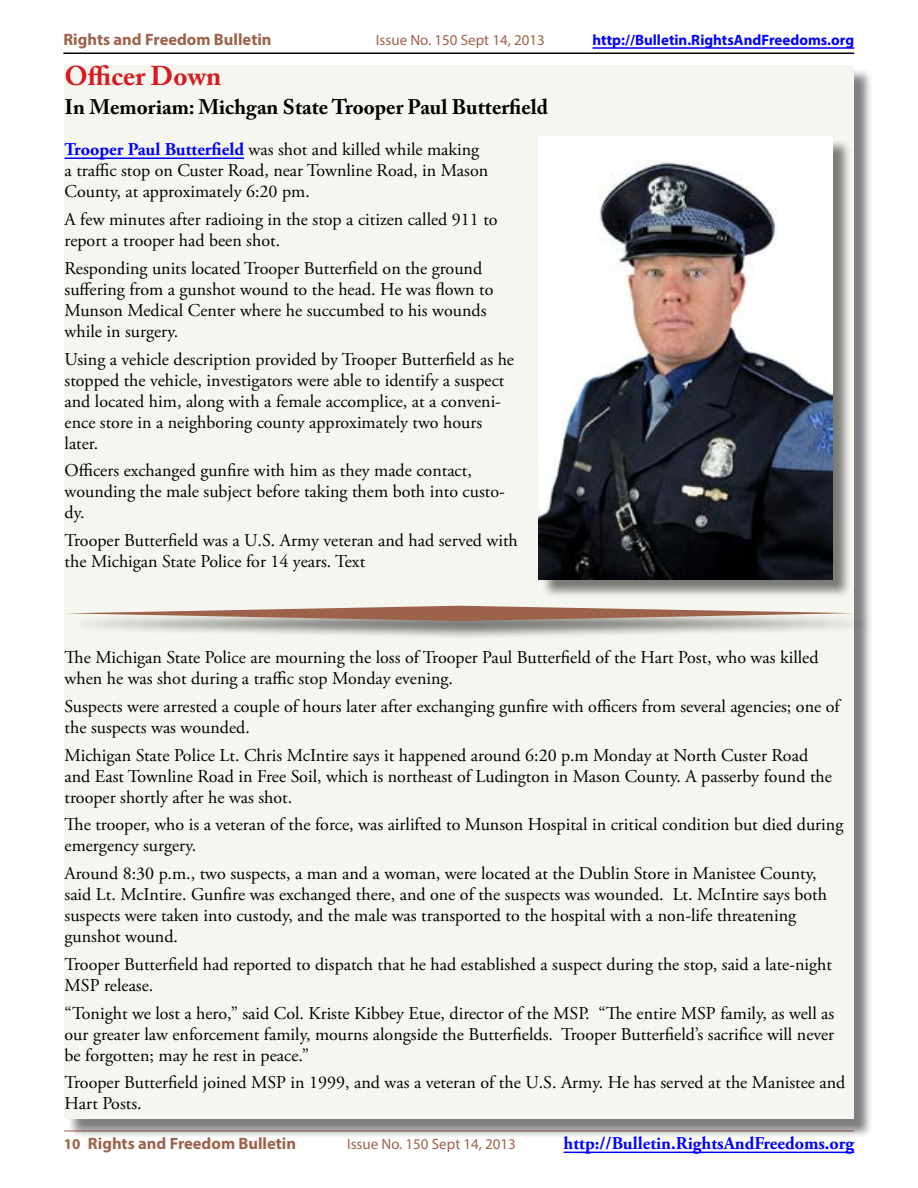
<style>
.page{position:relative;width:918px;height:1188px;background:#fff}
.page>*{position:absolute;margin:0;border:0;box-sizing:border-box;transform-origin:0 0}
.t1{font:700 27px "Adobe Caslon Pro";color:#d71920}
.t2{font:700 21px "Adobe Caslon Pro";color:#000}
.t3{font:18px/21px "Adobe Garamond Pro";color:#000}
.t4{font:700 18px "Adobe Garamond Pro";color:#00f}
.t5{font:700 16.5px "Myriad Pro";color:#9d624a}
.t6{font:15px "Myriad Pro";color:#9d624a}
.t7{font:700 15px "Myriad Pro";color:#00f}
.s1{font-weight:700;color:#00f}
.s2{font-size:15px}
</style>
<div class="page">
<hr style="left:63px;top:52px;width:791px;height:2px;background:#000">
<hr style="left:593px;top:47px;width:261px;height:2px;background:#00f">
<hr style="left:64px;top:1131px;width:790px;height:1px;background:#9d624a">
<hr style="left:564px;top:1152px;width:290px;height:1px;background:#00f">
<div style="left:67px;top:68px;width:806px;height:1070px;background:#000;opacity:.5"></div>
<div style="left:65px;top:66px;width:789px;height:1053px;background:#f5f6f0"></div>
<hr style="left:65px;top:157px;width:179px;height:2px;background:#00f">
<div style="left:69px;top:608px;width:803px;height:32px;background:#000;opacity:.5"></div>
<svg style="left:67px;top:606px;width:787px;height:15px"></svg>
<div style="left:541px;top:139px;width:311px;height:459px;background:#000;opacity:.5"></div>
<img style="left:539px;top:137px;width:294px;height:443px">
<p class="t5" style="left:63px;top:29px;width:210px">Rights and Freedom Bulletin</p>
<p class="t6" style="left:376px;top:31px;width:170px">Issue No. 150 Sept 14, 2013</p>
<p class="t7" style="left:593px;top:30px;width:263px">http://Bulletin.RightsAndFreedoms.org</p>
<h1 class="t1" style="left:65px;top:60px;width:158px">Officer Down</h1>
<p class="t2" style="left:65px;top:94px;width:485px">In Memoriam: Michgan State Trooper Paul Butterfield</p>
<p class="t3" style="left:65px;top:140px;width:425px"><span class="s1">Trooper Paul Butterfield</span> was shot and killed while making a traffic stop on Custer Road, near Townline Road, in Mason<br>County, at approximately 6:20 pm.</p>
<p class="t3" style="left:65px;top:209px;width:435px">A few minutes after radioing in the stop a citizen called 911 to report a trooper had been shot.</p>
<p class="t3" style="left:65px;top:258px;width:430px">Responding units located Trooper Butterfield on the ground suffering from a gunshot wound to the head. He was flown to Munson Medical Center where he succumbed to his wounds while in surgery.</p>
<p class="t3" style="left:65px;top:349px;width:451px">Using a vehicle description provided by Trooper Butterfield as he stopped the vehicle, investigators were able to identify a suspect and located him, along with a female accomplice, at a conveni&shy;ence store in a neighboring county approximately two hours later.</p>
<p class="t3" style="left:65px;top:461px;width:442px">Officers exchanged gunfire with him as they made contact, wounding the male subject before taking them both into custo&shy;dy.</p>
<p class="t3" style="left:65px;top:531px;width:455px">Trooper Butterfield was a U.S. Army veteran and had served with the Michigan State Police for 14 years. Text</p>
<p class="t3" style="left:65px;top:648px;width:756px">The Michigan State Police are mourning the loss of Trooper Paul Butterfield of the Hart Post, who was killed when he was shot during a traffic stop Monday evening.</p>
<p class="t3" style="left:65px;top:696px;width:777px">Suspects were arrested a couple of hours later after exchanging gunfire with officers from several agencies; one of the suspects was wounded.</p>
<p class="t3" style="left:65px;top:745px;width:769px">Michigan State Police Lt. Chris McIntire says it happened around 6:20 p.m Monday at North Custer Road and East Townline Road in Free Soil, which is northeast of Ludington in Mason County. A passerby found the trooper shortly after he was shot.</p>
<p class="t3" style="left:65px;top:815px;width:780px">The trooper, who is a veteran of the force, was airlifted to Munson Hospital in critical condition but died during emergency surgery.</p>
<p class="t3" style="left:65px;top:864px;width:764px">Around 8:30 p.m., two suspects, a man and a woman, were located at the Dublin Store in Manistee County, said Lt. McIntire. Gunfire was exchanged there, and one of the suspects was wounded. Lt. McIntire says both suspects were taken into custody, and the male was transported to the hospital with a non-life threatening gunshot wound.</p>
<p class="t3" style="left:65px;top:954px;width:769px">Trooper Butterfield had reported to dispatch that he had established a suspect during the stop, said a late-night<br>MSP release.</p>
<p class="t3" style="left:65px;top:1003px;width:771px;text-align:justify">“Tonight we lost a hero,” said Col. Kriste Kibbey Etue, director of the MSP. “The entire MSP family, as well as our greater law enforcement family, mourns alongside the Butterfields. Trooper Butterfield’s sacrifice will never be forgotten; may he rest in peace.”</p>
<p class="t3" style="left:65px;top:1073px;width:782px">Trooper Butterfield joined MSP in 1999, and was a veteran of the U.S. Army. He has served at the Manistee and<br>Hart Posts.</p>
<p class="t5" style="left:64px;top:1133px;width:234px"><span class="s2">10</span> Rights and Freedom Bulletin</p>
<p class="t6" style="left:347px;top:1135px;width:170px">Issue No. 150 Sept 14, 2013</p>
<p class="t4" style="left:564px;top:1133px;width:292px">http://Bulletin.RightsAndFreedoms.org</p>
</div>
